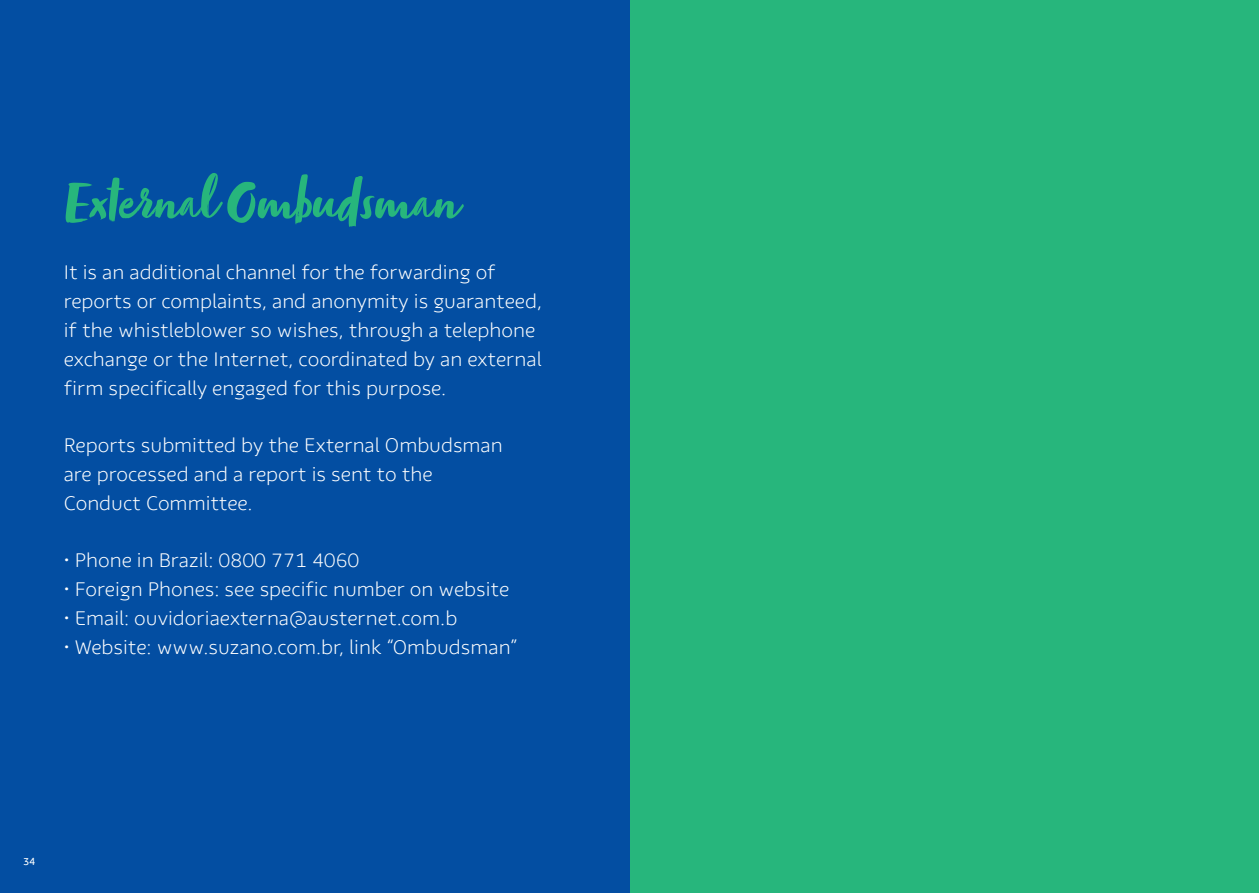
<style>
.page{position:relative;width:1259px;height:893px;background:#fff}
.page>*{position:absolute;margin:0;border:0;box-sizing:border-box;transform-origin:0 0}
.t1{font:61.05px "Zooja";color:#27b67c}
.t2{font:300 20.4px/28.8px "Suzano Sans";color:#fff}
.t3{font:10.5px "Suzano Sans";color:#fff}
</style>
<div class="page">
<div style="left:629px;top:0;width:630px;height:893px;background:#27b67c"></div>
<div style="left:0;top:0;width:629px;height:893px;background:#034ea2"></div>
<h1 class="t1" style="left:64px;top:170px;width:395px">External Ombudsman</h1>
<p class="t2" style="left:64px;top:258px;width:480px">It is an additional channel for the forwarding of reports or complaints, and anonymity is guaranteed, if the whistleblower so wishes, through a telephone exchange or the Internet, coordinated by an external firm specifically engaged for this purpose.</p>
<p class="t2" style="left:64px;top:431px;width:440px">Reports submitted by the External Ombudsman are processed and a report is sent to the<br>Conduct Committee.</p>
<p class="t2" style="left:64px;top:546px;width:297px">• Phone in Brazil: 0800 771 4060</p>
<p class="t2" style="left:64px;top:575px;width:447px">• Foreign Phones: see specific number on website</p>
<p class="t2" style="left:64px;top:603px;width:395px">• Email: ouvidoriaexterna@austernet.com.b</p>
<p class="t2" style="left:64px;top:632px;width:455px">• Website: www.suzano.com.br, link “Ombudsman”</p>
<p class="t3" style="left:23px;top:855px;width:14px">34</p>
</div>
